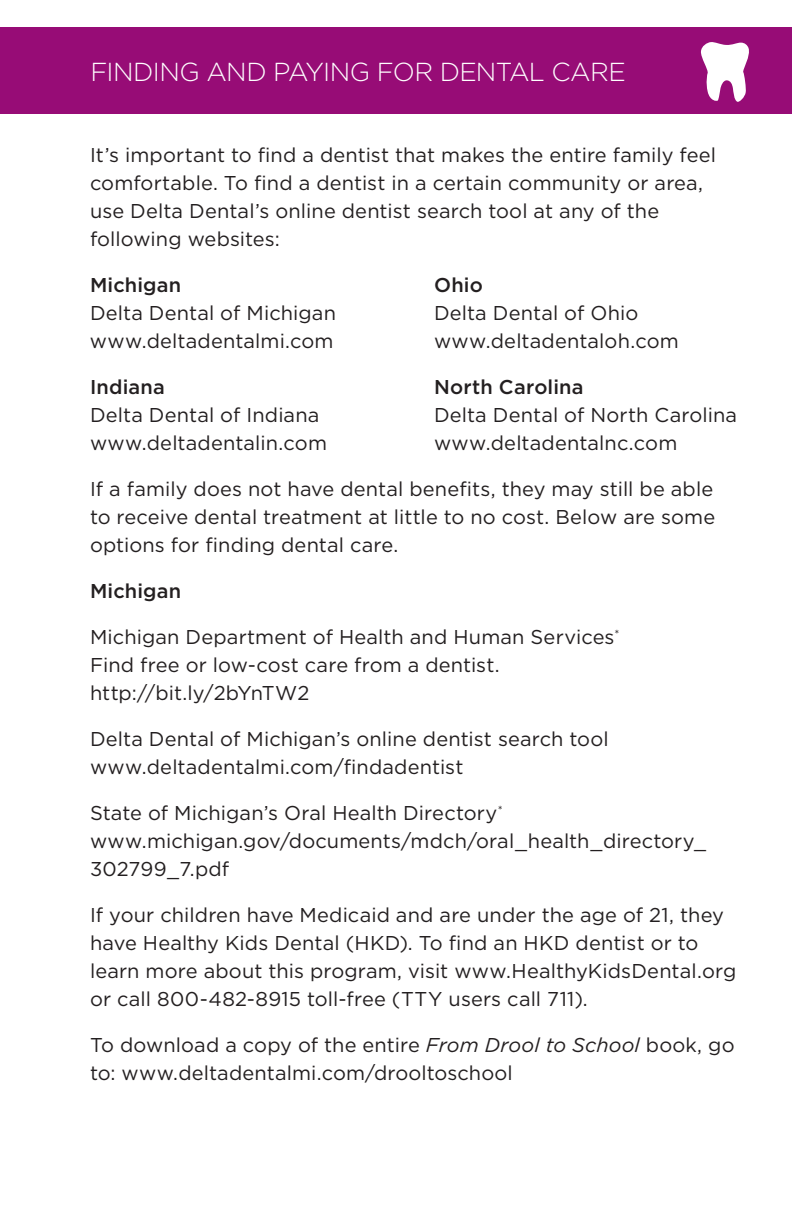
<style>
.page{position:relative;width:792px;height:1224px;background:#fff}
.page>*{position:absolute;margin:0;border:0;box-sizing:border-box;transform-origin:0 0}
.HEADLINE{font:300 26px "Gotham";letter-spacing:-.025em;color:#fff}
.SUBHEAD_RED{font:20px/28px "Gotham";letter-spacing:.005em;color:#231f20}
.BODY{font:20px/28px "Gotham";letter-spacing:.005em;color:#231f20}
.BODY-2{font:500 20px "Gotham";letter-spacing:.01em;color:#231f20}
.s1{font-style:italic}
</style>
<div class="page">
<div style="left:0;top:27px;width:792px;height:86px;background:#970c76"></div>
<svg style="left:701px;top:42px;width:48px;height:60px"></svg>
<p class="HEADLINE" style="left:90px;top:55px;width:537px">FINDING AND PAYING FOR DENTAL CARE</p>
<p class="BODY" style="left:90px;top:141px;width:628px">It’s important to find a dentist that makes the entire family feel comfortable. To find a dentist in a certain community or area, use Delta Dental’s online dentist search tool at any of the following websites:</p>
<p class="BODY-2" style="left:90px;top:272px;width:93px">Michigan</p>
<p class="BODY-2" style="left:434px;top:272px;width:50px">Ohio</p>
<p class="BODY" style="left:90px;top:299px;width:248px">Delta Dental of Michigan</p>
<p class="BODY" style="left:434px;top:299px;width:206px">Delta Dental of Ohio</p>
<p class="BODY" style="left:90px;top:327px;width:245px">www.deltadentalmi.com</p>
<p class="BODY" style="left:434px;top:327px;width:246px">www.deltadentaloh.com</p>
<p class="BODY-2" style="left:90px;top:374px;width:76px">Indiana</p>
<p class="BODY-2" style="left:434px;top:374px;width:151px">North Carolina</p>
<p class="BODY" style="left:90px;top:401px;width:231px">Delta Dental of Indiana</p>
<p class="BODY" style="left:434px;top:401px;width:305px">Delta Dental of North Carolina</p>
<p class="BODY" style="left:90px;top:429px;width:238px">www.deltadentalin.com</p>
<p class="BODY" style="left:434px;top:429px;width:245px">www.deltadentalnc.com</p>
<p class="BODY" style="left:90px;top:475px;width:627px;text-align:justify">If a family does not have dental benefits, they may still be able to receive dental treatment at little to no cost. Below are some options for finding dental care.</p>
<p class="BODY-2" style="left:90px;top:578px;width:93px">Michigan</p>
<p class="BODY" style="left:90px;top:623px;width:531px">Michigan Department of Health and Human Services<sup>*</sup></p>
<p class="SUBHEAD_RED" style="left:90px;top:651px;width:411px">Find free or low-cost care from a dentist. http://bit.ly/2bYnTW2</p>
<p class="SUBHEAD_RED" style="left:90px;top:725px;width:520px">Delta Dental of Michigan’s online dentist search tool</p>
<p class="SUBHEAD_RED" style="left:90px;top:753px;width:375px">www.deltadentalmi.com/findadentist</p>
<p class="SUBHEAD_RED" style="left:90px;top:799px;width:414px">State of Michigan’s Oral Health Directory<sup>*</sup></p>
<p class="SUBHEAD_RED" style="left:90px;top:827px;width:618px">www.michigan.gov/documents/mdch/oral_health_directory_<br>302799_7.pdf</p>
<p class="SUBHEAD_RED" style="left:90px;top:901px;width:648px">If your children have Medicaid and are under the age of 21, they have Healthy Kids Dental (HKD). To find an HKD dentist or to learn more about this program, visit www.HealthyKidsDental.org or call 800-482-8915 toll-free (TTY users call 711).</p>
<p class="SUBHEAD_RED" style="left:90px;top:1031px;width:646px">To download a copy of the entire <span class="s1">From Drool to School</span> book, go to: www.deltadentalmi.com/drooltoschool</p>
</div>
